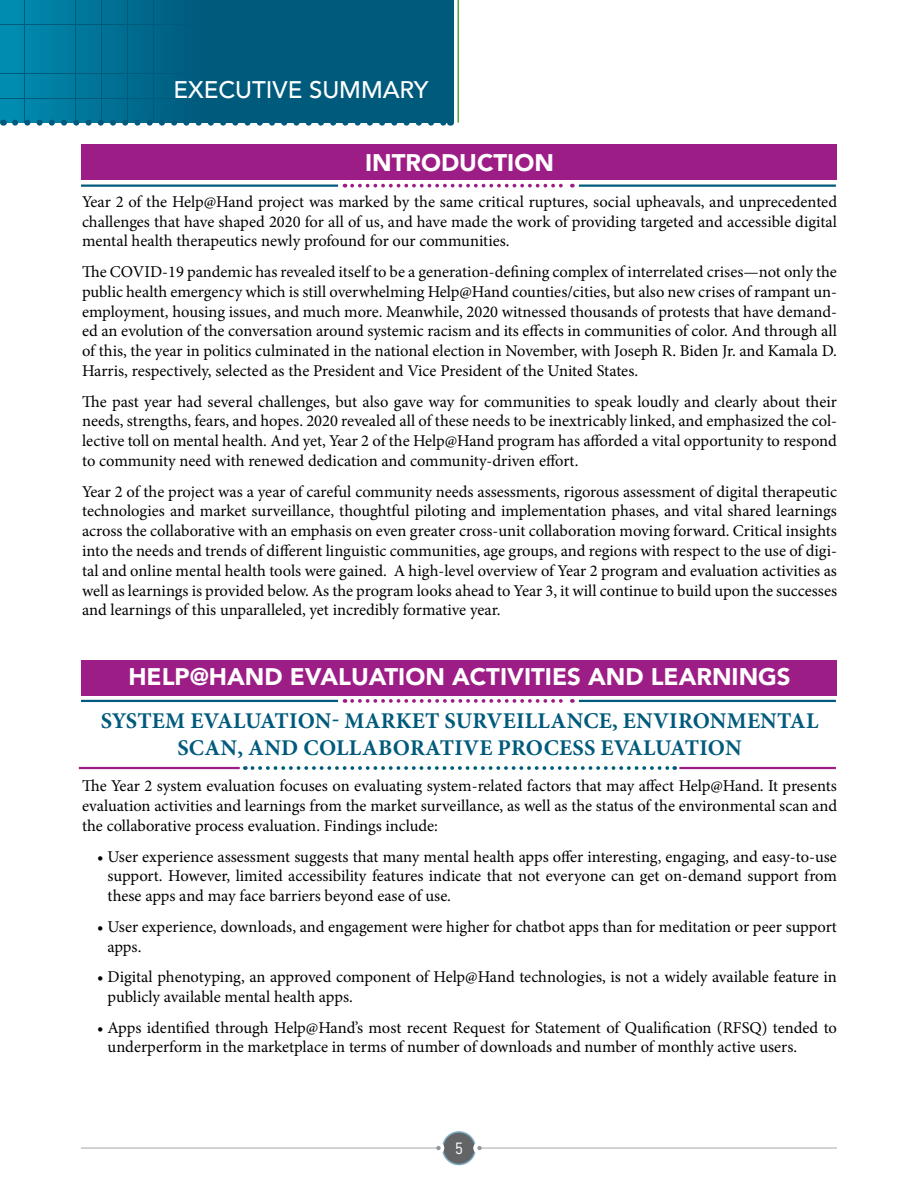
<style>
.page{position:relative;width:918px;height:1188px;background:#fff}
.page>*{position:absolute;margin:0;border:0;box-sizing:border-box;transform-origin:0 0}
.t1{font:900 24px "Avenir";color:#fff}
.t2{font:500 24px "Avenir";color:#fff}
.t3{font:700 22.5px/27px "Minion Pro";letter-spacing:.01em;color:#005a7c;text-align:center}
.t4{font:16.5px/19.8px "Minion Pro";color:#000;text-align:justify}
.t5{font:16.5px "D DIN";color:#fff}
</style>
<div class="page">
<div style="left:443px;top:1132px;width:32px;height:33px;background:#636466;border-radius:50%"></div>
<div style="left:442px;top:1131px;width:34px;height:34px;border:2px solid #7ba9c1;border-radius:50%"></div>
<div style="left:433px;top:1142px;width:11px;height:12px;background:#fff;border-radius:50%"></div>
<div style="left:473px;top:1142px;width:12px;height:12px;background:#fff;border-radius:50%"></div>
<hr style="left:81px;top:1148px;width:357px;height:1px;background:#a5a7aa">
<hr style="left:480px;top:1148px;width:357px;height:1px;background:#a5a7aa">
<svg style="left:436px;top:1146px;width:5px;height:4px"></svg>
<svg style="left:477px;top:1146px;width:5px;height:4px"></svg>
<div style="left:0;top:0;width:453px;height:123px;background:#005a7c"></div>
<hr style="left:458px;top:0;width:1px;height:123px;background:#4ca747">
<div style="left:103px;top:25px;width:24px;height:23px;background:#006f93"></div>
<div style="left:0;top:25px;width:23px;height:23px;background:#008cb0"></div>
<div style="left:103px;top:75px;width:24px;height:23px;background:#006f93"></div>
<div style="left:0;top:75px;width:23px;height:23px;background:#008cb0"></div>
<div style="left:103px;top:0;width:24px;height:23px;background:#006f93"></div>
<div style="left:0;top:0;width:23px;height:23px;background:#008cb0"></div>
<div style="left:103px;top:50px;width:24px;height:23px;background:#006f93"></div>
<div style="left:0;top:50px;width:23px;height:23px;background:#008cb0"></div>
<div style="left:103px;top:100px;width:24px;height:23px;background:#006f93"></div>
<div style="left:0;top:100px;width:23px;height:23px;background:#008cb0"></div>
<div style="left:128px;top:25px;width:24px;height:23px;background:#00698c"></div>
<div style="left:25px;top:25px;width:24px;height:23px;background:#0084a9"></div>
<div style="left:128px;top:75px;width:24px;height:23px;background:#00698c"></div>
<div style="left:25px;top:75px;width:24px;height:23px;background:#0084a9"></div>
<div style="left:128px;top:0;width:24px;height:23px;background:#00698c"></div>
<div style="left:25px;top:0;width:24px;height:23px;background:#0084a9"></div>
<div style="left:128px;top:50px;width:24px;height:23px;background:#00698c"></div>
<div style="left:25px;top:50px;width:24px;height:23px;background:#0084a9"></div>
<div style="left:128px;top:100px;width:24px;height:23px;background:#00698c"></div>
<div style="left:25px;top:100px;width:24px;height:23px;background:#0084a9"></div>
<div style="left:154px;top:25px;width:24px;height:23px;background:#006285"></div>
<div style="left:51px;top:25px;width:24px;height:23px;background:#007da1"></div>
<div style="left:154px;top:75px;width:24px;height:23px;background:#006285"></div>
<div style="left:51px;top:75px;width:24px;height:23px;background:#007da1"></div>
<div style="left:154px;top:0;width:24px;height:23px;background:#006285"></div>
<div style="left:51px;top:0;width:24px;height:23px;background:#007da1"></div>
<div style="left:154px;top:50px;width:24px;height:23px;background:#006285"></div>
<div style="left:51px;top:50px;width:24px;height:23px;background:#007da1"></div>
<div style="left:154px;top:100px;width:24px;height:23px;background:#006285"></div>
<div style="left:51px;top:100px;width:24px;height:23px;background:#007da1"></div>
<div style="left:77px;top:25px;width:24px;height:23px;background:#00769a"></div>
<div style="left:77px;top:75px;width:24px;height:23px;background:#00769a"></div>
<div style="left:77px;top:0;width:24px;height:23px;background:#00769a"></div>
<div style="left:77px;top:50px;width:24px;height:23px;background:#00769a"></div>
<div style="left:77px;top:100px;width:24px;height:23px;background:#00769a"></div>
<svg style="left:15px;top:120px;width:429px;height:6px"></svg>
<div style="left:81px;top:144px;width:756px;height:36px;background:#9d1d86"></div>
<div style="left:81px;top:660px;width:756px;height:35px;background:#9d1d86"></div>
<hr style="left:81px;top:185px;width:257px;height:2px;background:#005a7c">
<hr style="left:81px;top:700px;width:257px;height:2px;background:#005a7c">
<hr style="left:579px;top:185px;width:257px;height:2px;background:#005a7c">
<hr style="left:579px;top:700px;width:257px;height:2px;background:#005a7c">
<svg style="left:352px;top:184px;width:221px;height:4px"></svg>
<svg style="left:352px;top:699px;width:221px;height:4px"></svg>
<hr style="left:679px;top:767px;width:157px;height:2px;background:#9d1d86">
<hr style="left:79px;top:767px;width:161px;height:2px;background:#9d1d86">
<svg style="left:252px;top:766px;width:423px;height:4px"></svg>
<h1 class="t2" style="left:173px;top:69px;width:257px">EXECUTIVE SUMMARY</h1>
<h1 class="t1" style="left:365px;top:142px;width:190px">INTRODUCTION</h1>
<p class="t4" style="left:82px;top:192px;width:757px">Year 2 of the Help@Hand project was marked by the same critical ruptures, social upheavals, and unprecedented challenges that have shaped 2020 for all of us, and have made the work of providing targeted and accessible digital mental health therapeutics newly profound for our communities.</p>
<p class="t4" style="left:82px;top:262px;width:756px">The COVID-19 pandemic has revealed itself to be a generation-defining complex of interrelated crises—not only the public health emergency which is still overwhelming Help@Hand counties/cities, but also new crises of rampant un&shy;employment, housing issues, and much more. Meanwhile, 2020 witnessed thousands of protests that have demand&shy;ed an evolution of the conversation around systemic racism and its effects in communities of color. And through all of this, the year in politics culminated in the national election in November, with Joseph R. Biden Jr. and Kamala D.<br>Harris, respectively, selected as the President and Vice President of the United States.</p>
<p class="t4" style="left:82px;top:392px;width:756px">The past year had several challenges, but also gave way for communities to speak loudly and clearly about their needs, strengths, fears, and hopes. 2020 revealed all of these needs to be inextricably linked, and emphasized the col&shy;lective toll on mental health. And yet, Year 2 of the Help@Hand program has afforded a vital opportunity to respond to community need with renewed dedication and community-driven effort.</p>
<p class="t4" style="left:82px;top:482px;width:757px">Year 2 of the project was a year of careful community needs assessments, rigorous assessment of digital therapeutic technologies and market surveillance, thoughtful piloting and implementation phases, and vital shared learnings across the collaborative with an emphasis on even greater cross-unit collaboration moving forward. Critical insights into the needs and trends of different linguistic communities, age groups, and regions with respect to the use of digi&shy;tal and online mental health tools were gained. A high-level overview of Year 2 program and evaluation activities as well as learnings is provided below. As the program looks ahead to Year 3, it will continue to build upon the successes and learnings of this unparalleled, yet incredibly formative year.</p>
<h1 class="t1" style="left:128px;top:656px;width:664px">HELP@HAND EVALUATION ACTIVITIES AND LEARNINGS</h1>
<h2 class="t3" style="left:101px;top:707px;width:719px">SYSTEM EVALUATION- MARKET SURVEILLANCE, ENVIRONMENTAL<br>SCAN, AND COLLABORATIVE PROCESS EVALUATION</h2>
<p class="t4" style="left:82px;top:776px;width:757px">The Year 2 system evaluation focuses on evaluating system-related factors that may affect Help@Hand. It presents evaluation activities and learnings from the market surveillance, as well as the status of the environmental scan and the collaborative process evaluation. Findings include:</p>
<p class="t4" style="left:108px;top:847px;width:731px;text-indent:-10px">• User experience assessment suggests that many mental health apps offer interesting, engaging, and easy-to-use support. However, limited accessibility features indicate that not everyone can get on-demand support from these apps and may face barriers beyond ease of use.</p>
<p class="t4" style="left:108px;top:917px;width:731px;text-indent:-10px">• User experience, downloads, and engagement were higher for chatbot apps than for meditation or peer support apps.</p>
<p class="t4" style="left:108px;top:967px;width:731px;text-indent:-10px">• Digital phenotyping, an approved component of Help@Hand technologies, is not a widely available feature in publicly available mental health apps.</p>
<p class="t4" style="left:108px;top:1018px;width:731px;text-indent:-10px">• Apps identified through Help@Hand’s most recent Request for Statement of Qualification (RFSQ) tended to underperform in the marketplace in terms of number of downloads and number of monthly active users.</p>
<p class="t5" style="left:455px;top:1140px;width:9px">5</p>
</div>
